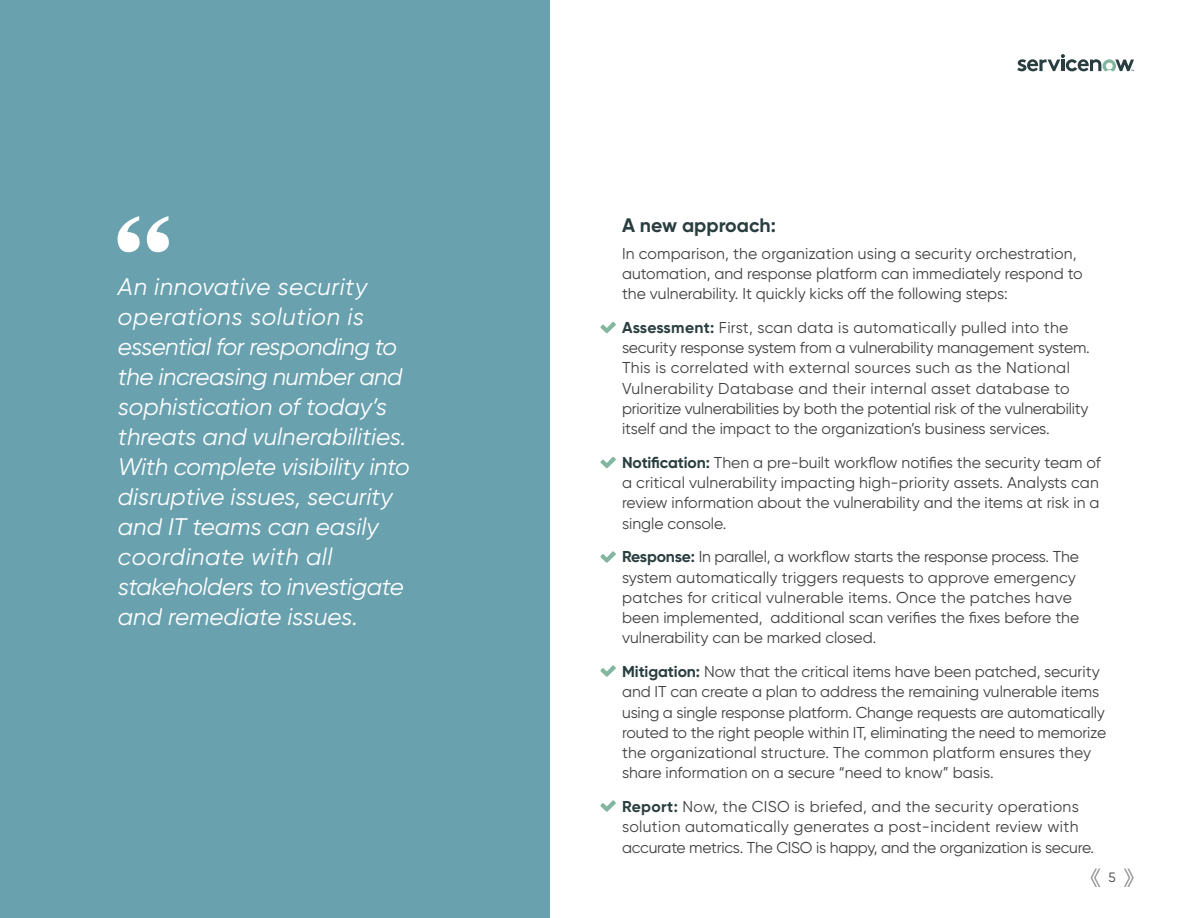
<style>
.page{position:relative;width:1188px;height:918px;background:#fff}
.page>*{position:absolute;margin:0;border:0;box-sizing:border-box;transform-origin:0 0}
.t1{font:italic 24px/30px "Gilroy";color:#fff}
.t2{font:700 19.5px "Gilroy";color:#2a3e40}
.t3{font:15.75px/20.2px "Gilroy";color:#414042}
.t4{font:13.5px "Gilroy";color:#414042}
.s1{font-weight:700;color:#2a3e40}
</style>
<div class="page">
<svg style="left:1124px;top:869px;width:10px;height:18px"></svg>
<svg style="left:1090px;top:869px;width:10px;height:18px"></svg>
<svg style="left:1017px;top:54px;width:117px;height:17px"></svg>
<div style="left:0;top:0;width:550px;height:918px;background:#69a1af"></div>
<svg style="left:118px;top:216px;width:51px;height:36px"></svg>
<svg style="left:600px;top:322px;width:16px;height:11px"></svg>
<svg style="left:600px;top:457px;width:16px;height:11px"></svg>
<svg style="left:600px;top:551px;width:16px;height:12px"></svg>
<svg style="left:600px;top:665px;width:16px;height:12px"></svg>
<svg style="left:600px;top:800px;width:16px;height:12px"></svg>
<p class="t1" style="left:118px;top:272px;width:293px">An innovative security operations solution is essential for responding to the increasing number and sophistication of today’s threats and vulnerabilities.<br>With complete visibility into disruptive issues, security and IT teams can easily coordinate with all stakeholders to investigate and remediate issues.</p>
<p class="t2" style="left:622px;top:213px;width:155px">A new approach:</p>
<p class="t3" style="left:622px;top:243px;width:462px">In comparison, the organization using a security orchestration, automation, and response platform can immediately respond to the vulnerability. It quickly kicks off the following steps:</p>
<p class="t3" style="left:622px;top:317px;width:469px"><span class="s1">Assessment:</span> First, scan data is automatically pulled into the security response system from a vulnerability management system.<br>This is correlated with external sources such as the National Vulnerability Database and their internal asset database to prioritize vulnerabilities by both the potential risk of the vulnerability itself and the impact to the organization’s business services.</p>
<p class="t3" style="left:622px;top:452px;width:480px"><span class="s1">Notification:</span> Then a pre-built workflow notifies the security team of a critical vulnerability impacting high-priority assets. Analysts can review information about the vulnerability and the items at risk in a single console.</p>
<p class="t3" style="left:622px;top:547px;width:459px"><span class="s1">Response:</span> In parallel, a workflow starts the response process. The system automatically triggers requests to approve emergency patches for critical vulnerable items. Once the patches have been implemented, additional scan verifies the fixes before the vulnerability can be marked closed.</p>
<p class="t3" style="left:622px;top:661px;width:486px"><span class="s1">Mitigation:</span> Now that the critical items have been patched, security and IT can create a plan to address the remaining vulnerable items using a single response platform. Change requests are automatically routed to the right people within IT, eliminating the need to memorize the organizational structure. The common platform ensures they share information on a secure “need to know” basis.</p>
<p class="t3" style="left:622px;top:796px;width:474px"><span class="s1">Report:</span> Now, the CISO is briefed, and the security operations solution automatically generates a post-incident review with accurate metrics. The CISO is happy, and the organization is secure.</p>
<p class="t4" style="left:1109px;top:869px;width:9px">5</p>
</div>
